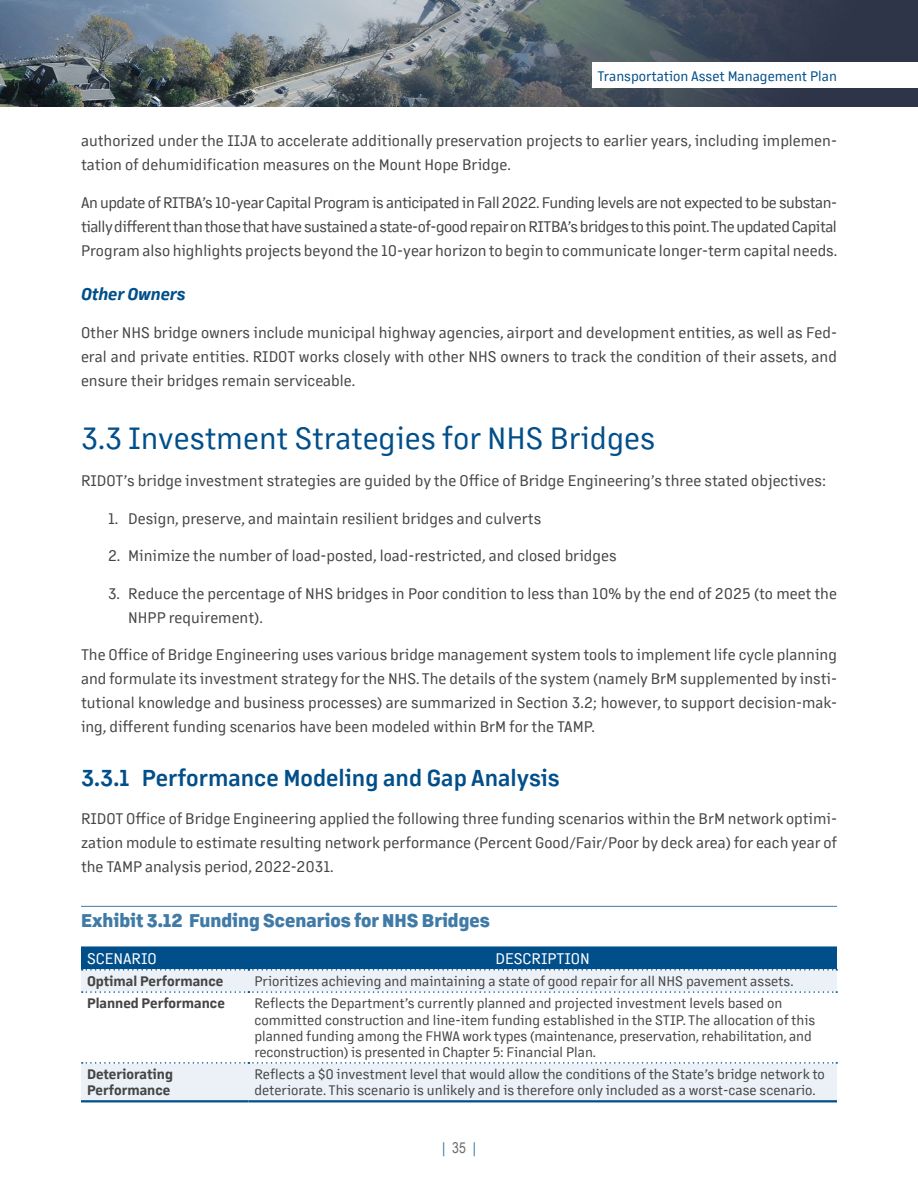
<style>
.page{position:relative;width:918px;height:1188px;background:#fff}
.page>*{position:absolute;margin:0;border:0;box-sizing:border-box;transform-origin:0 0}
.t1{font:30px "Margin MVB";color:#004f8a}
.t2{font:600 22.5px "Margin MVB";color:#004f8a}
.t3{font:800 18px "Margin MVB";color:#407ba7}
.t4{font:italic 700 16.5px "Margin MVB";color:#004f8a}
.t5{font:15px/24px "Margin MVB";color:#454545;text-align:justify}
.t6{font:15px "Margin MVB";color:#fff}
.t7{font:15px "Arial Narrow";color:#3372a1}
.t8{font:13.5px/16.2px "Margin MVB";color:#454545}
.t9{font:700 13.5px/16.2px "Margin MVB";color:#454545}
.t10{font:13.5px "Margin MVB";color:#004f8a}
.s1{color:#6a6a6a}
</style>
<div class="page">
<img style="left:0;top:0;width:918px;height:107px">
<div style="left:592px;top:63px;width:326px;height:25px;background:#fff"></div>
<hr style="left:81px;top:906px;width:756px;height:1px;background:#407ba7">
<div style="left:81px;top:971px;width:756px;height:129px;background:#ebf1f6"></div>
<svg style="left:81px;top:992px;width:756px;height:71px"></svg>
<svg style="left:81px;top:946px;width:756px;height:25px;background:#145d93"></svg>
<svg style="left:82px;top:991px;width:755px;height:2px"></svg>
<svg style="left:82px;top:1062px;width:755px;height:2px"></svg>
<hr style="left:81px;top:1100px;width:167px;height:2px;background:#004f8a">
<hr style="left:248px;top:1100px;width:589px;height:2px;background:#004f8a">
<p class="t10" style="left:598px;top:66px;width:241px">Transportation Asset Management Plan</p>
<p class="t5" style="left:81px;top:128px;width:758px">authorized under the IIJA to accelerate additionally preservation projects to earlier years, including implemen&shy;tation of dehumidification measures on the Mount Hope Bridge.</p>
<p class="t5" style="left:81px;top:190px;width:758px">An update of RITBA’s 10-year Capital Program is anticipated in Fall 2022. Funding levels are not expected to be substan&shy;tially different than those that have sustained a state-of-good repair on RITBA’s bridges to this point. The updated Capital Program also highlights projects beyond the 10-year horizon to begin to communicate longer-term capital needs.</p>
<p class="t4" style="left:81px;top:282px;width:106px">Other Owners</p>
<p class="t5" style="left:81px;top:319px;width:758px">Other NHS bridge owners include municipal highway agencies, airport and development entities, as well as Fed&shy;eral and private entities. RIDOT works closely with other NHS owners to track the condition of their assets, and ensure their bridges remain serviceable.</p>
<h1 class="t1" style="left:81px;top:417px;width:576px">3.3 Investment Strategies for NHS Bridges</h1>
<p class="t5" style="left:81px;top:468px;width:747px">RIDOT’s bridge investment strategies are guided by the Office of Bridge Engineering’s three stated objectives:</p>
<p class="t5" style="left:108px;top:505px;width:435px">1. Design, preserve, and maintain resilient bridges and culverts</p>
<p class="t5" style="left:108px;top:543px;width:510px">2. Minimize the number of load-posted, load-restricted, and closed bridges</p>
<p class="t5" style="left:128px;top:580px;width:710px;text-indent:-20px">3. Reduce the percentage of NHS bridges in Poor condition to less than 10% by the end of 2025 (to meet the<br>NHPP requirement).</p>
<p class="t5" style="left:81px;top:642px;width:757px">The Office of Bridge Engineering uses various bridge management system tools to implement life cycle planning and formulate its investment strategy for the NHS. The details of the system (namely BrM supplemented by insti&shy;tutional knowledge and business processes) are summarized in Section 3.2; however, to support decision-mak&shy;ing, different funding scenarios have been modeled within BrM for the TAMP.</p>
<h2 class="t2" style="left:81px;top:762px;width:480px">3.3.1 Performance Modeling and Gap Analysis</h2>
<p class="t5" style="left:81px;top:805px;width:758px">RIDOT Office of Bridge Engineering applied the following three funding scenarios within the BrM network optimi&shy;zation module to estimate resulting network performance (Percent Good/Fair/Poor by deck area) for each year of the TAMP analysis period, 2022-2031.</p>
<p class="t3" style="left:81px;top:908px;width:411px">Exhibit 3.12 Funding Scenarios for NHS Bridges</p>
<p class="t6" style="left:87px;top:948px;width:71px">SCENARIO</p>
<p class="t6" style="left:496px;top:948px;width:96px">DESCRIPTION</p>
<p class="t9" style="left:87px;top:972px;width:138px">Optimal Performance</p>
<p class="t8" style="left:254px;top:972px;width:541px">Prioritizes achieving and maintaining a state of good repair for all NHS pavement assets.</p>
<p class="t9" style="left:87px;top:995px;width:139px">Planned Performance</p>
<p class="t8" style="left:254px;top:995px;width:562px">Reflects the Department’s currently planned and projected investment levels based on committed construction and line-item funding established in the STIP. The allocation of this planned funding among the FHWA work types (maintenance, preservation, rehabilitation, and reconstruction) is presented in Chapter 5: Financial Plan.</p>
<p class="t9" style="left:87px;top:1065px;width:88px">Deteriorating<br>Performance</p>
<p class="t8" style="left:254px;top:1065px;width:572px">Reflects a $0 investment level that would allow the conditions of the State’s bridge network to deteriorate. This scenario is unlikely and is therefore only included as a worst-case scenario.</p>
<p class="t7" style="left:442px;top:1137px;width:35px">| <span class="s1">35</span> |</p>
</div>
